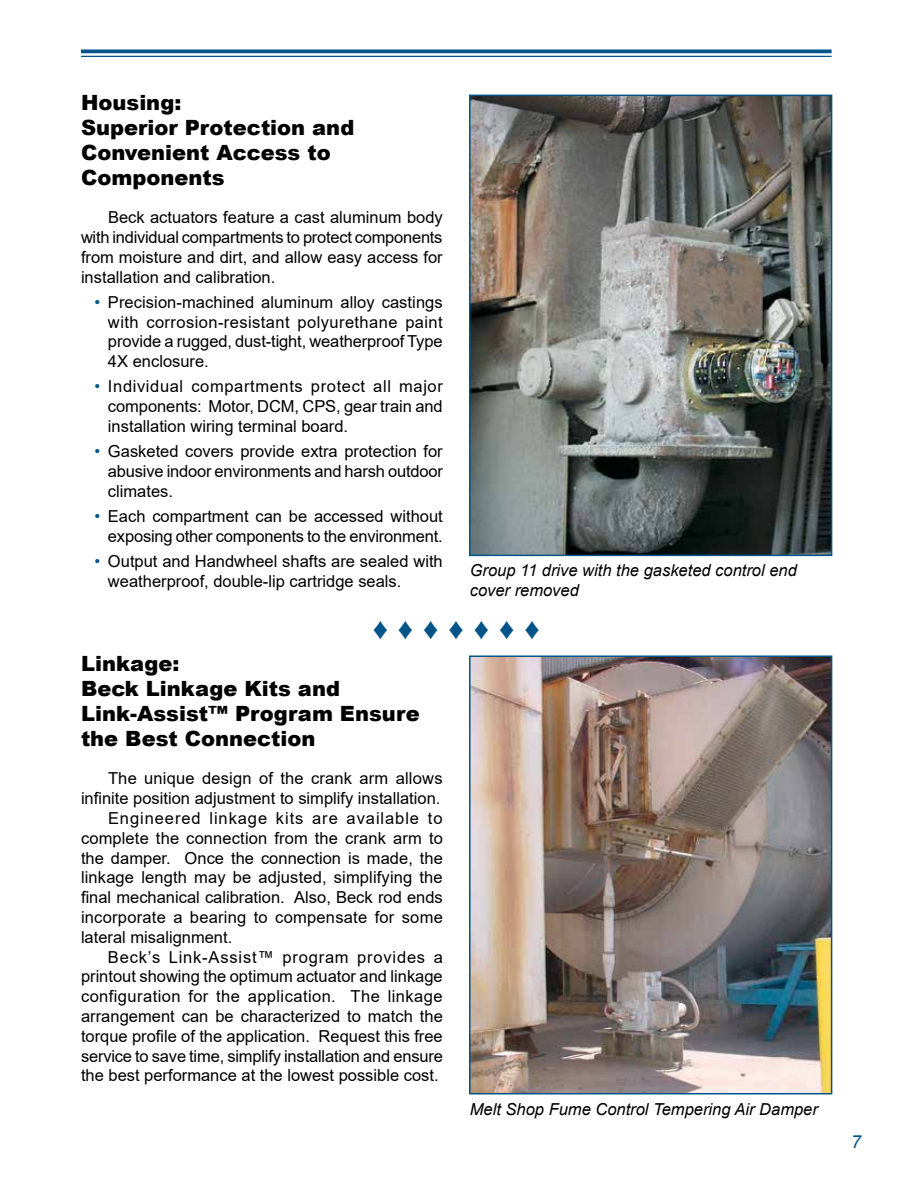
<style>
.page{position:relative;width:918px;height:1188px;background:#fff}
.page>*{position:absolute;margin:0;border:0;box-sizing:border-box;transform-origin:0 0}
.t1{font:900 30px "Arial";color:#005488}
.t2{font:900 21px/25.2px "Arial";color:#000}
.t3{font:italic 18px "Arial";color:#005488}
.t4{font:16.5px/19.8px "Arial";color:#000;text-align:justify}
.t5{font:italic 16.5px/19.8px "Arial";color:#000}
.t6{font:16.5px "Arial";letter-spacing:.025em;color:#000}
.t7{font:16.5px "Arial";letter-spacing:.055em;color:#000}
.t8{font:16.5px "Arial";letter-spacing:.05em;color:#000}
.s1{color:#005488}
</style>
<div class="page">
<img style="left:472px;top:659px;width:357px;height:432px">
<div style="left:469px;top:656px;width:363px;height:438px;border:2px solid #005488"></div>
<img style="left:472px;top:98px;width:357px;height:455px">
<div style="left:469px;top:95px;width:363px;height:461px;border:2px solid #005488"></div>
<hr style="left:81px;top:50px;width:751px;height:3px;background:#005488">
<hr style="left:81px;top:56px;width:751px;height:1px;background:#005488">
<p class="t2" style="left:81px;top:89px;width:275px">Housing:<br>Superior Protection and<br>Convenient Access to<br>Components</p>
<p class="t4" style="left:81px;top:208px;width:363px;text-indent:27px">Beck actuators feature a cast aluminum body with individual compartments to protect components from moisture and dirt, and allow easy access for installation and calibration.</p>
<p class="t4" style="left:108px;top:292px;width:336px;text-indent:-13px"><span class="s1">•</span> Precision-machined aluminum alloy castings with corrosion-resistant polyurethane paint provide a rugged, dust-tight, weatherproof Type 4X enclosure.</p>
<p class="t4" style="left:108px;top:377px;width:336px;text-indent:-13px"><span class="s1">•</span> Individual compartments protect all major components: Motor, DCM, CPS, gear train and installation wiring terminal board.</p>
<p class="t4" style="left:108px;top:441px;width:336px;text-indent:-13px"><span class="s1">•</span> Gasketed covers provide extra protection for abusive indoor environments and harsh outdoor climates.</p>
<p class="t4" style="left:94px;top:506px;width:350px;text-align:right"><span class="s1">•</span> Each compartment can be accessed without exposing other components to the environment.</p>
<p class="t4" style="left:108px;top:551px;width:336px;text-indent:-13px"><span class="s1">•</span> Output and Handwheel shafts are sealed with weatherproof, double-lip cartridge seals.</p>
<p class="t5" style="left:470px;top:561px;width:329px">Group 11 drive with the gasketed control end cover removed</p>
<h1 class="t1" style="left:373px;top:607px;width:169px">♦ ♦ ♦ ♦ ♦ ♦ ♦</h1>
<p class="t2" style="left:81px;top:650px;width:340px">Linkage:<br>Beck Linkage Kits and<br>Link-Assist™ Program Ensure the Best Connection</p>
<p class="t4" style="left:108px;top:769px;width:336px">The unique design of the crank arm allows</p>
<p class="t4" style="left:81px;top:788px;width:361px">infinite position adjustment to simplify installation.</p>
<p class="t7" style="left:108px;top:807px;width:336px">Engineered linkage kits are available to</p>
<p class="t4" style="left:81px;top:828px;width:363px">complete the connection from the crank arm to</p>
<p class="t4" style="left:81px;top:848px;width:363px">the damper. Once the connection is made, the</p>
<p class="t4" style="left:81px;top:868px;width:363px">linkage length may be adjusted, simplifying the</p>
<p class="t4" style="left:81px;top:887px;width:363px">final mechanical calibration. Also, Beck rod ends</p>
<p class="t4" style="left:81px;top:907px;width:363px">incorporate a bearing to compensate for some</p>
<p class="t4" style="left:81px;top:927px;width:153px">lateral misalignment.</p>
<p class="t8" style="left:108px;top:945px;width:336px">Beck’s Link-Assist™ program provides a</p>
<p class="t4" style="left:81px;top:967px;width:363px">printout showing the optimum actuator and linkage</p>
<p class="t6" style="left:81px;top:985px;width:363px">configuration for the application. The linkage</p>
<p class="t4" style="left:81px;top:1006px;width:363px">arrangement can be characterized to match the</p>
<p class="t4" style="left:81px;top:1026px;width:363px">torque profile of the application. Request this free</p>
<p class="t4" style="left:81px;top:1046px;width:363px">service to save time, simplify installation and ensure</p>
<p class="t4" style="left:81px;top:1066px;width:359px">the best performance at the lowest possible cost.</p>
<p class="t5" style="left:470px;top:1099px;width:350px">Melt Shop Fume Control Tempering Air Damper</p>
<p class="t3" style="left:851px;top:1130px;width:12px">7</p>
</div>
